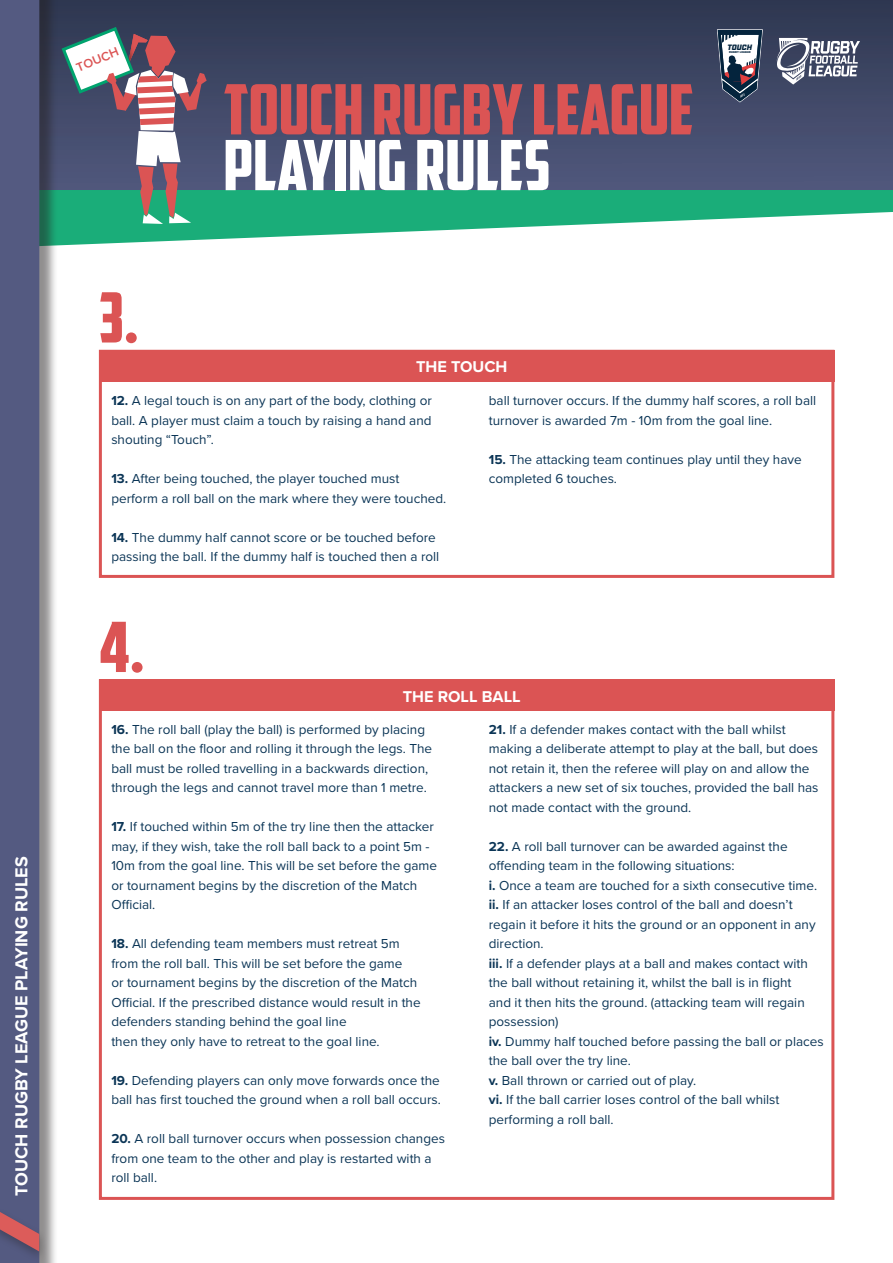
<style>
.page{position:relative;width:893px;height:1263px;background:#fff}
.page>*{position:absolute;margin:0;border:0;box-sizing:border-box;transform-origin:0 0}
.t1{font:69.3px "American Captain";color:#db5454}
.t2{font:69.3px "American Captain";color:#fff}
.t3{font:700 18px "Proxima Nova";color:#fff}
.t4{font:700 16.2px "Proxima Nova";color:#fff}
.t5{font:13.5px/19.5px "Proxima Nova";color:#0b3556}
.t6{font:600 12.75px "Proxima Nova";color:#db5454}
.t7{font:italic 900 7.8px "Industry";color:#04243d}
.t8{font:900 2.85px "Industry";letter-spacing:.05em;color:#04243d}
.s1{font-weight:700}
</style>
<div class="page">
<div style="left:0;top:0;width:893px;height:197px;background:linear-gradient(to bottom,#2e3750,#52597e)"></div>
<svg style="left:58px;top:190px;width:835px;height:56px;fill:#1aad79"></svg>
<div style="left:0;top:0;width:58px;height:1263px;background:#231f20;opacity:.5"></div>
<div style="left:0;top:0;width:39px;height:1263px;background:#545a81"></div>
<div style="left:0;top:1207px;width:48px;height:55px;background:#231f20;opacity:.35"></div>
<svg style="left:0;top:1212px;width:39px;height:39px"></svg>
<svg style="left:777px;top:38px;width:83px;height:47px"></svg>
<div style="left:99px;top:679px;width:735px;height:32px;background:#db5454"></div>
<svg style="left:60px;top:25px;width:147px;height:199px"></svg>
<div style="left:99px;top:350px;width:735px;height:228px;border:3px solid #db5454"></div>
<div style="left:99px;top:350px;width:735px;height:32px;background:#db5454"></div>
<svg style="left:717px;top:29px;width:46px;height:73px"></svg>
<p class="t3" style="left:8px;top:1196px;width:341px;rotate:-90deg">TOUCH RUGBY LEAGUE PLAYING RULES</p>
<p class="t6" style="left:73px;top:59px;width:46px;rotate:-22deg">TOUCH</p>
<p class="t1" style="left:99px;top:276px;width:41px">3.</p>
<p class="t1" style="left:224px;top:68px;width:472px">TOUCH RUGBY LEAGUE</p>
<p class="t2" style="left:224px;top:124px;width:328px">PLAYING RULES</p>
<p class="t7" style="left:727px;top:42px;width:26px">TOUCH</p>
<p class="t8" style="left:729px;top:51px;width:23px">RUGBY LEAGUE</p>
<p class="t4" style="left:416px;top:355px;width:93px">THE TOUCH</p>
<p class="t5" style="left:111px;top:390px;width:322px;text-align:justify"><span class="s1">12.</span> A legal touch is on any part of the body, clothing or ball. A player must claim a touch by raising a hand and shouting “Touch”.</p>
<p class="t5" style="left:111px;top:468px;width:336px"><span class="s1">13.</span> After being touched, the player touched must perform a roll ball on the mark where they were touched.</p>
<p class="t5" style="left:111px;top:527px;width:329px"><span class="s1">14.</span> The dummy half cannot score or be touched before passing the ball. If the dummy half is touched then a roll</p>
<p class="t5" style="left:489px;top:390px;width:329px">ball turnover occurs. If the dummy half scores, a roll ball turnover is awarded 7m - 10m from the goal line.</p>
<p class="t5" style="left:489px;top:449px;width:314px"><span class="s1">15.</span> The attacking team continues play until they have completed 6 touches.</p>
<p class="t1" style="left:99px;top:605px;width:47px">4.</p>
<p class="t4" style="left:403px;top:684px;width:119px">THE ROLL BALL</p>
<p class="t5" style="left:111px;top:719px;width:322px"><span class="s1">16.</span> The roll ball (play the ball) is performed by placing the ball on the floor and rolling it through the legs. The ball must be rolled travelling in a backwards direction, through the legs and cannot travel more than 1 metre.</p>
<p class="t5" style="left:111px;top:816px;width:327px"><span class="s1">17.</span> If touched within 5m of the try line then the attacker may, if they wish, take the roll ball back to a point 5m - 10m from the goal line. This will be set before the game or tournament begins by the discretion of the Match Official.</p>
<p class="t5" style="left:111px;top:933px;width:311px"><span class="s1">18.</span> All defending team members must retreat 5m from the roll ball. This will be set before the game<br>or tournament begins by the discretion of the Match Official. If the prescribed distance would result in the defenders standing behind the goal line</p>
<p class="t5" style="left:111px;top:1031px;width:270px">then they only have to retreat to the goal line.</p>
<p class="t5" style="left:111px;top:1070px;width:331px"><span class="s1">19.</span> Defending players can only move forwards once the ball has first touched the ground when a roll ball occurs.</p>
<p class="t5" style="left:111px;top:1128px;width:335px"><span class="s1">20.</span> A roll ball turnover occurs when possession changes from one team to the other and play is restarted with a roll ball.</p>
<p class="t5" style="left:489px;top:719px;width:331px"><span class="s1">21.</span> If a defender makes contact with the ball whilst making a deliberate attempt to play at the ball, but does not retain it, then the referee will play on and allow the attackers a new set of six touches, provided the ball has not made contact with the ground.</p>
<p class="t5" style="left:489px;top:836px;width:300px"><span class="s1">22.</span> A roll ball turnover can be awarded against the offending team in the following situations:</p>
<p class="t5" style="left:489px;top:875px;width:330px"><span class="s1">i.</span> Once a team are touched for a sixth consecutive time.</p>
<p class="t5" style="left:489px;top:894px;width:328px"><span class="s1">ii.</span> If an attacker loses control of the ball and doesn’t regain it before it hits the ground or an opponent in any direction.</p>
<p class="t5" style="left:489px;top:953px;width:320px"><span class="s1">iii.</span> If a defender plays at a ball and makes contact with the ball without retaining it, whilst the ball is in flight and it then hits the ground. (attacking team will regain possession)</p>
<p class="t5" style="left:489px;top:1031px;width:336px"><span class="s1">iv.</span> Dummy half touched before passing the ball or places the ball over the try line.</p>
<p class="t5" style="left:489px;top:1070px;width:209px"><span class="s1">v.</span> Ball thrown or carried out of play.</p>
<p class="t5" style="left:489px;top:1089px;width:292px"><span class="s1">vi.</span> If the ball carrier loses control of the ball whilst performing a roll ball.</p>
</div>
